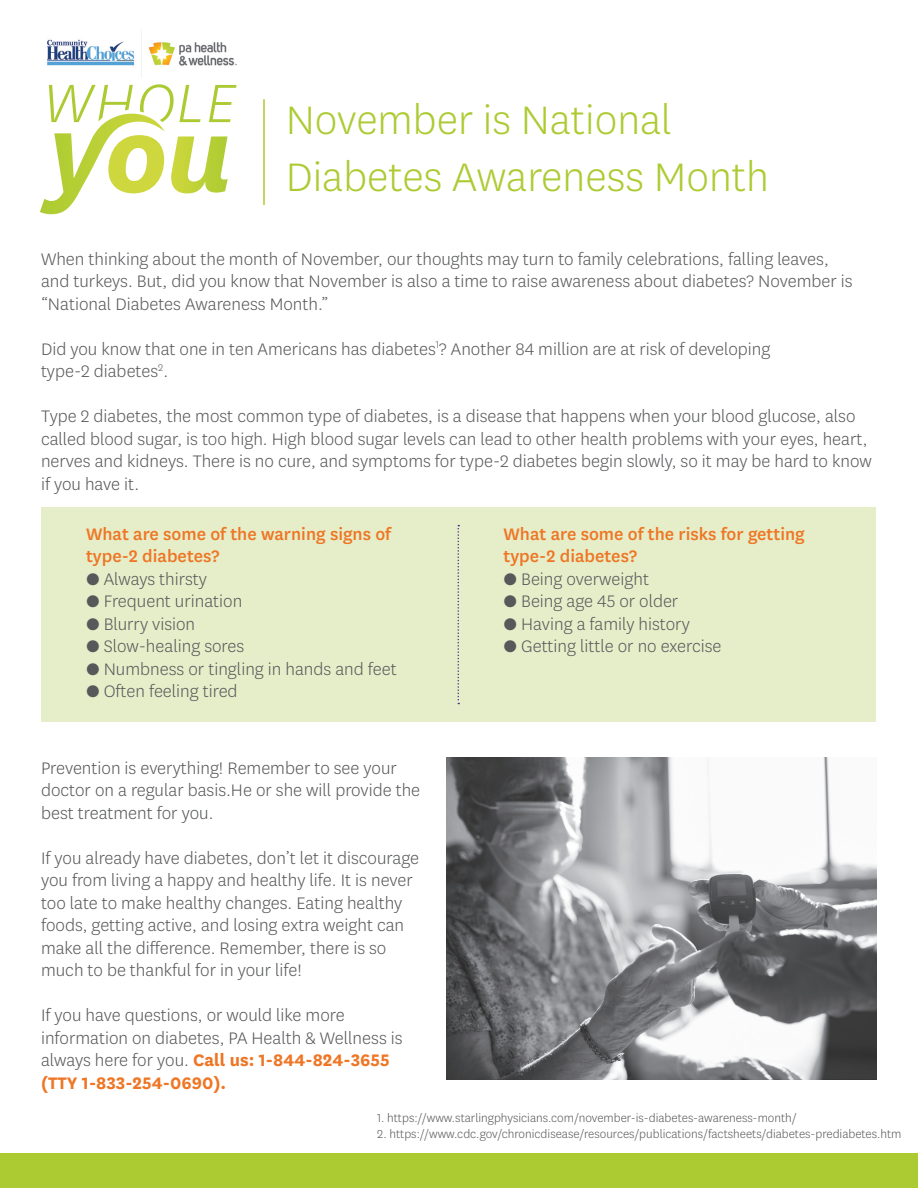
<style>
.page{position:relative;width:918px;height:1188px;background:#fff}
.page>*{position:absolute;margin:0;border:0;box-sizing:border-box;transform-origin:0 0}
.t1{font:300 46.5px/57px "Centene Sans";color:#accb33}
.t2{font:300 19.5px/22.5px "Centene Sans";color:#57585a}
.t3{font:500 19.5px/22.5px "Centene Sans";color:#ee7625}
.t4{font:300 13.5px "Centene Sans";color:#57585a}
.s1{font-weight:400}
.s2{font-weight:700;color:#ee7625}
</style>
<div class="page">
<div style="left:0;top:1153px;width:918px;height:35px;background:#accb33"></div>
<div style="left:41px;top:507px;width:835px;height:214px;background:#e6eec9"></div>
<svg style="left:40px;top:84px;width:197px;height:130px"></svg>
<img style="left:48px;top:30px;width:189px;height:48px">
<hr style="left:263px;top:99px;width:2px;height:106px;background:#accb33">
<img style="left:447px;top:757px;width:430px;height:323px">
<svg style="left:458px;top:525px;width:1px;height:179px"></svg>
<h1 class="t1" style="left:286px;top:90px;width:485px">November is National<br>Diabetes Awareness Month</h1>
<p class="t2" style="left:41px;top:247px;width:813px">When thinking about the month of November, our thoughts may turn to family celebrations, falling leaves, and turkeys. But, did you know that November is also a time to raise awareness about diabetes? November is “National Diabetes Awareness Month.”</p>
<p class="t2" style="left:41px;top:337px;width:731px">Did you know that one in ten Americans has diabetes<sup>1</sup>? Another 84 million are at risk of developing type-2 diabetes<sup>2</sup>.</p>
<p class="t2" style="left:41px;top:405px;width:832px">Type 2 diabetes, the most common type of diabetes, is a disease that happens when your blood glucose, also called blood sugar, is too high. High blood sugar levels can lead to other health problems with your eyes, heart, nerves and kidneys. There is no cure, and symptoms for type-2 diabetes begin slowly, so it may be hard to know if you have it.</p>
<p class="t3" style="left:86px;top:521px;width:307px">What are some of the warning signs of type-2 diabetes?</p>
<p class="t2" style="left:86px;top:567px;width:122px"><span class="s1">●</span> Always thirsty</p>
<p class="t2" style="left:86px;top:589px;width:158px"><span class="s1">●</span> Frequent urination</p>
<p class="t2" style="left:86px;top:612px;width:111px"><span class="s1">●</span> Blurry vision</p>
<p class="t2" style="left:86px;top:634px;width:160px"><span class="s1">●</span> Slow-healing sores</p>
<p class="t2" style="left:86px;top:657px;width:312px"><span class="s1">●</span> Numbness or tingling in hands and feet</p>
<p class="t2" style="left:86px;top:679px;width:153px"><span class="s1">●</span> Often feeling tired</p>
<p class="t3" style="left:504px;top:521px;width:303px">What are some of the risks for getting type-2 diabetes?</p>
<p class="t2" style="left:504px;top:567px;width:147px"><span class="s1">●</span> Being overweight</p>
<p class="t2" style="left:504px;top:589px;width:176px"><span class="s1">●</span> Being age 45 or older</p>
<p class="t2" style="left:504px;top:612px;width:188px"><span class="s1">●</span> Having a family history</p>
<p class="t2" style="left:504px;top:634px;width:219px"><span class="s1">●</span> Getting little or no exercise</p>
<p class="t2" style="left:41px;top:756px;width:381px">Prevention is everything! Remember to see your doctor on a regular basis.He or she will provide the best treatment for you.</p>
<p class="t2" style="left:41px;top:846px;width:380px">If you already have diabetes, don’t let it discourage you from living a happy and healthy life. It is never too late to make healthy changes. Eating healthy foods, getting active, and losing extra weight can make all the difference. Remember, there is so much to be thankful for in your life!</p>
<p class="t2" style="left:41px;top:1003px;width:363px">If you have questions, or would like more information on diabetes, PA Health &amp; Wellness is always here for you. <span class="s2">Call us: 1-844-824-3655 (TTY 1-833-254-0690).</span></p>
<p class="t4" style="left:377px;top:1109px;width:421px">1. https://www.starlingphysicians.com/november-is-diabetes-awareness-month/</p>
<p class="t4" style="left:377px;top:1126px;width:526px">2. https://www.cdc.gov/chronicdisease/resources/publications/factsheets/diabetes-prediabetes.htm</p>
</div>
